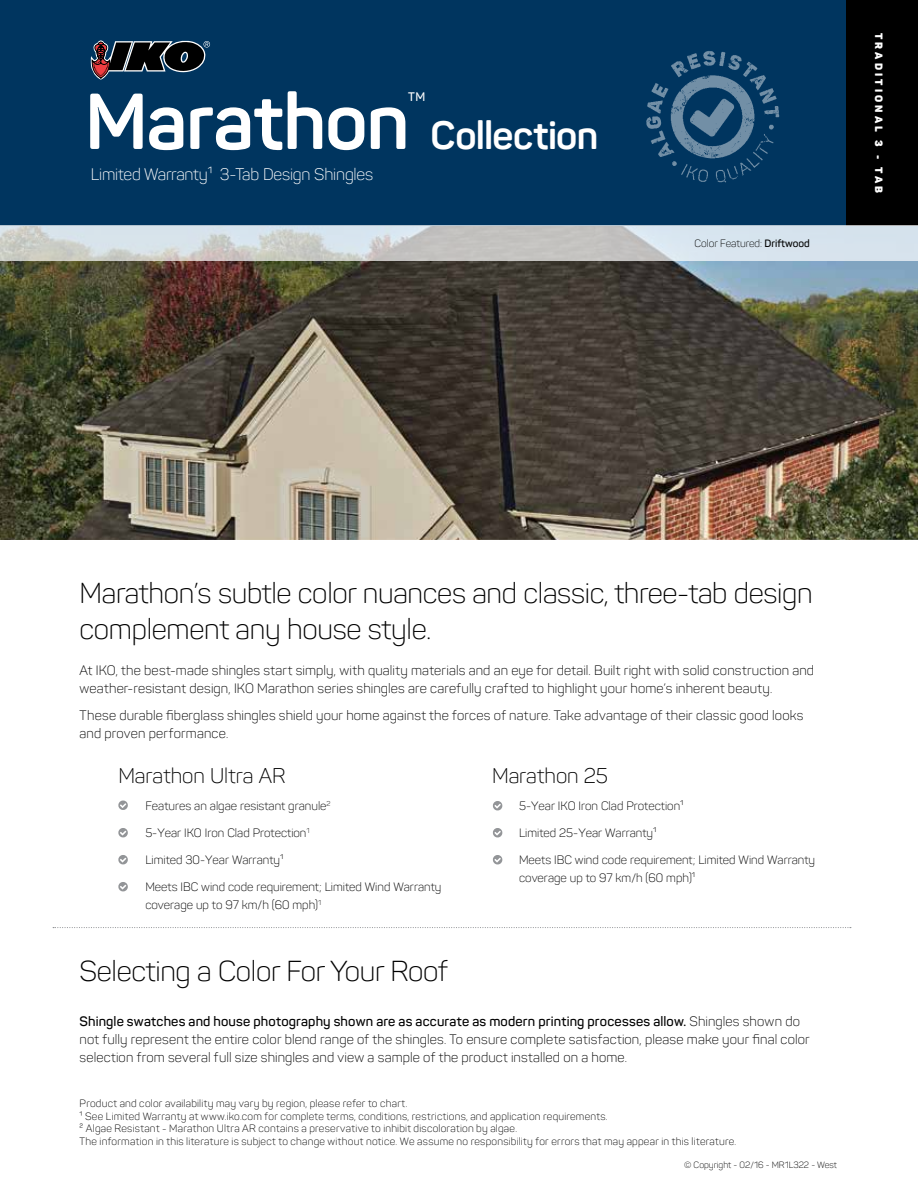
<style>
.page{position:relative;width:918px;height:1188px;background:#fff}
.page>*{position:absolute;margin:0;border:0;box-sizing:border-box;transform-origin:0 0}
.t1{font:700 78px "Panton";letter-spacing:-.015em;color:#fff}
.t2{font:700 39px "Panton";letter-spacing:-.015em;color:#fff}
.t3{font:300 28.5px/36px "Panton";letter-spacing:-.01em;color:#000}
.t4{font:300 21px "Panton";letter-spacing:-.005em;color:#000}
.t5{font:300 16.5px "Panton";letter-spacing:-.01em;color:#fff}
.t6{font:300 13.5px/18px "Panton";letter-spacing:.01em;color:#000}
.t7{font:600 12.3px "Panton";color:#fff}
.t8{font:300 12px/18px "Panton";color:#000}
.t9{font:300 10.5px/12.6px "Panton";letter-spacing:.02em;color:#000}
.t10{font:300 10.5px "Panton";color:#000}
.t11{font:900 10.5px "Panton";letter-spacing:.3em;color:#fff}
.t12{font:300 9px "Panton";color:#000}
.s1{font-weight:600}
</style>
<div class="page">
<img style="left:0;top:261px;width:918px;height:279px">
<div style="left:0;top:0;width:918px;height:226px;background:#00355f"></div>
<div style="left:847px;top:0;width:71px;height:225px;background:#000"></div>
<svg style="left:0;top:226px;width:918px;height:35px"></svg>
<svg style="left:53px;top:927px;width:798px;height:1px"></svg>
<svg style="left:118px;top:801px;width:10px;height:9px"></svg>
<svg style="left:118px;top:828px;width:10px;height:9px"></svg>
<svg style="left:118px;top:855px;width:10px;height:9px"></svg>
<svg style="left:118px;top:882px;width:10px;height:9px"></svg>
<svg style="left:493px;top:801px;width:9px;height:9px"></svg>
<svg style="left:493px;top:828px;width:9px;height:9px"></svg>
<svg style="left:493px;top:855px;width:9px;height:9px"></svg>
<svg style="left:91px;top:40px;width:119px;height:40px"></svg>
<img style="left:646px;top:51px;width:134px;height:132px">
<h1 class="t1" style="left:85px;top:73px;width:326px">Marathon</h1>
<p class="t5" style="left:91px;top:164px;width:284px">Limited Warranty¹ 3-Tab Design Shingles</p>
<p class="t7" style="left:408px;top:90px;width:18px">TM</p>
<h2 class="t2" style="left:431px;top:111px;width:169px">Collection</h2>
<p class="t10" style="left:694px;top:237px;width:117px">Color Featured: <span class="s1">Driftwood</span></p>
<p class="t11" style="left:886px;top:33px;width:161px;rotate:90deg">TRADITIONAL 3 - TAB</p>
<h3 class="t3" style="left:80px;top:575px;width:735px">Marathon’s subtle color nuances and classic, three‑tab design complement any house style.</h3>
<p class="t6" style="left:80px;top:661px;width:736px">At IKO, the best-made shingles start simply, with quality materials and an eye for detail. Built right with solid construction and weather-resistant design, IKO Marathon series shingles are carefully crafted to highlight your home’s inherent beauty.</p>
<p class="t6" style="left:80px;top:706px;width:725px">These durable fiberglass shingles shield your home against the forces of nature. Take advantage of their classic good looks and proven performance.</p>
<h3 class="t4" style="left:118px;top:763px;width:169px">Marathon Ultra AR</h3>
<p class="t8" style="left:145px;top:797px;width:187px">Features an algae resistant granule<sup>2</sup></p>
<p class="t8" style="left:145px;top:824px;width:166px">5-Year IKO Iron Clad Protection<sup>1</sup></p>
<p class="t8" style="left:145px;top:851px;width:140px">Limited 30-Year Warranty¹</p>
<p class="t8" style="left:145px;top:878px;width:298px">Meets IBC wind code requirement; Limited Wind Warranty coverage up to 97 km/h (60 mph)<sup>1</sup></p>
<h3 class="t4" style="left:492px;top:763px;width:118px">Marathon 25</h3>
<p class="t8" style="left:519px;top:797px;width:166px">5-Year IKO Iron Clad Protection¹</p>
<p class="t8" style="left:519px;top:824px;width:139px">Limited 25-Year Warranty¹</p>
<p class="t8" style="left:519px;top:851px;width:298px">Meets IBC wind code requirement; Limited Wind Warranty coverage up to 97 km/h (60 mph)¹</p>
<h3 class="t3" style="left:80px;top:953px;width:370px">Selecting a Color For Your Roof</h3>
<p class="t6" style="left:80px;top:1012px;width:732px"><span class="s1">Shingle swatches and house photography shown are as accurate as modern printing processes allow.</span> Shingles shown do not fully represent the entire color blend range of the shingles. To ensure complete satisfaction, please make your final color selection from several full size shingles and view a sample of the product installed on a home.</p>
<p class="t9" style="left:80px;top:1097px;width:658px">Product and color availability may vary by region, please refer to chart.<br>¹ See Limited Warranty at www.iko.com for complete terms, conditions, restrictions, and application requirements.<br>² Algae Resistant - Marathon Ultra AR contains a preservative to inhibit discoloration by algae.<br>The information in this literature is subject to change without notice. We assume no responsibility for errors that may appear in this literature.</p>
<p class="t12" style="left:684px;top:1159px;width:154px">© Copyright - 02/16 - MR1L322 - West</p>
</div>
